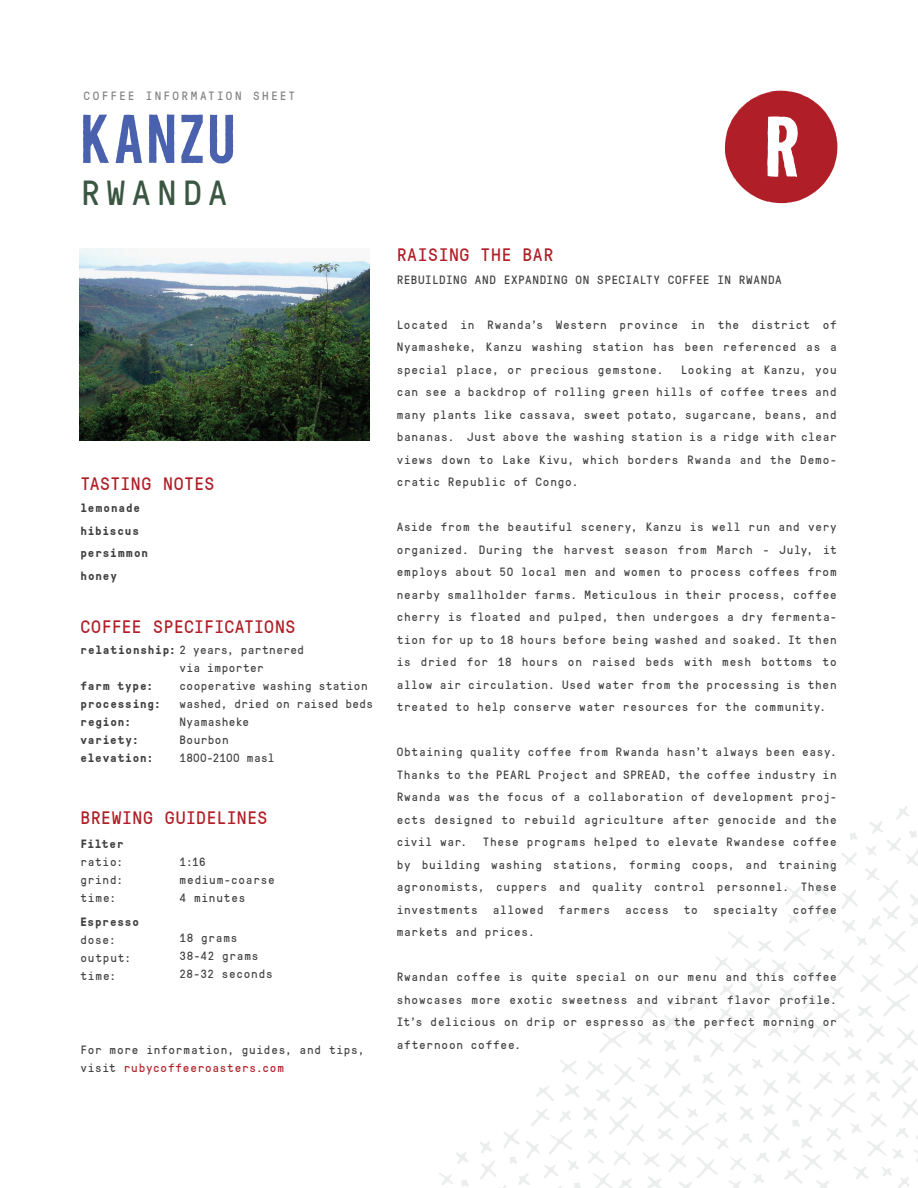
<style>
.page{position:relative;width:918px;height:1188px;background:#fff}
.page>*{position:absolute;margin:0;border:0;box-sizing:border-box;transform-origin:0 0}
.t1{font:54.15px "Ruby";letter-spacing:.04em;color:#4a61ad}
.t2{font:34.8px "GT Pressura Mono";letter-spacing:.19em;color:#3b5742}
.t3{font:18px "GT Pressura Mono";letter-spacing:.02em;color:#b01f27}
.t4{font:12px/22.5px "GT Pressura Mono";letter-spacing:.06em;color:#414041;text-align:justify}
.t5{font:12px/22.5px "GT Pressura Mono";letter-spacing:.065em;color:#464747}
.t6{font:12px/18px "GT Pressura Mono";letter-spacing:.035em;color:#414041}
.t7{font:700 12px/18px "GT Pressura Mono";letter-spacing:.07em;color:#414041}
.t8{font:12px "GT Pressura Mono";letter-spacing:.04em;color:#414041}
.t9{font:12px "GT Pressura Mono";letter-spacing:.195em;color:#808284}
.s1{font-weight:700}
.s2{color:#b01f27}
</style>
<div class="page">
<img style="left:80px;top:249px;width:289px;height:192px">
<svg style="left:725px;top:91px;width:113px;height:112px"></svg>
<svg style="left:439px;top:1173px;width:14px;height:12px"></svg>
<svg style="left:456px;top:1152px;width:12px;height:12px"></svg>
<svg style="left:461px;top:1180px;width:8px;height:7px"></svg>
<svg style="left:480px;top:806px;width:438px;height:382px"></svg>
<p class="t9" style="left:84px;top:87px;width:213px">COFFEE INFORMATION SHEET</p>
<h1 class="t1" style="left:81px;top:98px;width:156px">KANZU</h1>
<h2 class="t2" style="left:81px;top:168px;width:148px">RWANDA</h2>
<h3 class="t3" style="left:80px;top:470px;width:135px">TASTING NOTES</h3>
<p class="t7" style="left:80px;top:496px;width:69px;line-height:22.5px">lemonade hibiscus persimmon honey</p>
<h3 class="t3" style="left:81px;top:614px;width:216px">COFFEE SPECIFICATIONS</h3>
<p class="t6" style="left:81px;top:640px;width:225px"><span class="s1">relationship:</span> 2 years, partnered</p>
<p class="t7" style="left:81px;top:676px;width:82px">farm type: processing: region: variety: elevation:</p>
<p class="t6" style="left:180px;top:658px;width:195px">via importer<br>cooperative washing station washed, dried on raised beds<br>Nyamasheke<br>Bourbon<br>1800-2100 masl</p>
<h3 class="t3" style="left:81px;top:805px;width:188px">BREWING GUIDELINES</h3>
<p class="t7" style="left:81px;top:834px;width:45px">Filter</p>
<p class="t4" style="left:81px;top:852px;width:44px;line-height:18px">ratio: grind: time:</p>
<p class="t7" style="left:81px;top:912px;width:60px">Espresso</p>
<p class="t4" style="left:81px;top:930px;width:52px;line-height:18px;text-align:left">dose: output: time:</p>
<p class="t4" style="left:180px;top:852px;width:97px;line-height:18px;text-align:left">1:16 medium-coarse<br>4 minutes</p>
<p class="t4" style="left:180px;top:928px;width:95px;line-height:18px;text-align:left">18 grams<br>38-42 grams<br>28-32 seconds</p>
<p class="t4" style="left:81px;top:1040px;width:285px;line-height:18px">For more information, guides, and tips, visit <span class="s2">rubycoffeeroasters.com</span></p>
<h3 class="t3" style="left:397px;top:242px;width:158px">RAISING THE BAR</h3>
<p class="t8" style="left:397px;top:271px;width:386px">REBUILDING AND EXPANDING ON SPECIALTY COFFEE IN RWANDA</p>
<p class="t4" style="left:397px;top:313px;width:441px">Located in Rwanda's Western province in the district of Nyamasheke, Kanzu washing station has been referenced as a special place, or precious gemstone.</p>
<p class="t4" style="left:397px;top:358px;width:441px;text-indent:284px">Looking at Kanzu, you can see a backdrop of rolling green hills of coffee trees and many plants like cassava, sweet potato, sugarcane, beans, and bananas. Just above the washing station is a ridge with clear views down to Lake Kivu, which borders Rwanda and the Demo&shy;cratic Republic of Congo.</p>
<p class="t4" style="left:397px;top:515px;width:441px">Aside from the beautiful scenery, Kanzu is well run and very organized. During the harvest season from March - July, it employs about 50 local men and women to process coffees from nearby smallholder farms. Meticulous in their process, coffee cherry is floated and pulped, then undergoes a dry fermenta&shy;tion for up to 18 hours before being washed and soaked. It then is dried for 18 hours on raised beds with mesh bottoms to allow air circulation. Used water from the processing is then treated to help conserve water resources for the community.</p>
<p class="t4" style="left:397px;top:740px;width:441px">Obtaining quality coffee from Rwanda hasn’t always been easy.<br>Thanks to the PEARL Project and SPREAD, the coffee industry in Rwanda was the focus of a collaboration of development proj&shy;ects designed to rebuild agriculture after genocide and the civil war.</p>
<p class="t4" style="left:483px;top:830px;width:355px">These programs helped to elevate Rwandese coffee</p>
<p class="t5" style="left:397px;top:853px;width:441px">by building washing stations, forming coops, and training</p>
<p class="t5" style="left:397px;top:875px;width:441px">agronomists, cuppers and quality control personnel. These</p>
<p class="t5" style="left:397px;top:898px;width:82px">investments</p>
<p class="t5" style="left:493px;top:898px;width:52px">allowed</p>
<p class="t5" style="left:559px;top:898px;width:53px">farmers</p>
<p class="t5" style="left:625px;top:898px;width:45px">access</p>
<p class="t5" style="left:684px;top:898px;width:16px">to</p>
<p class="t5" style="left:713px;top:898px;width:66px">specialty</p>
<p class="t5" style="left:793px;top:898px;width:45px">coffee</p>
<p class="t4" style="left:397px;top:920px;width:139px">markets and prices.</p>
<p class="t5" style="left:397px;top:965px;width:441px">Rwandan coffee is quite special on our menu and this coffee</p>
<p class="t5" style="left:397px;top:988px;width:441px">showcases more exotic sweetness and vibrant flavor profile.<br>It’s delicious on drip or espresso as the perfect morning or</p>
<p class="t4" style="left:397px;top:1033px;width:126px">afternoon coffee.</p>
</div>
